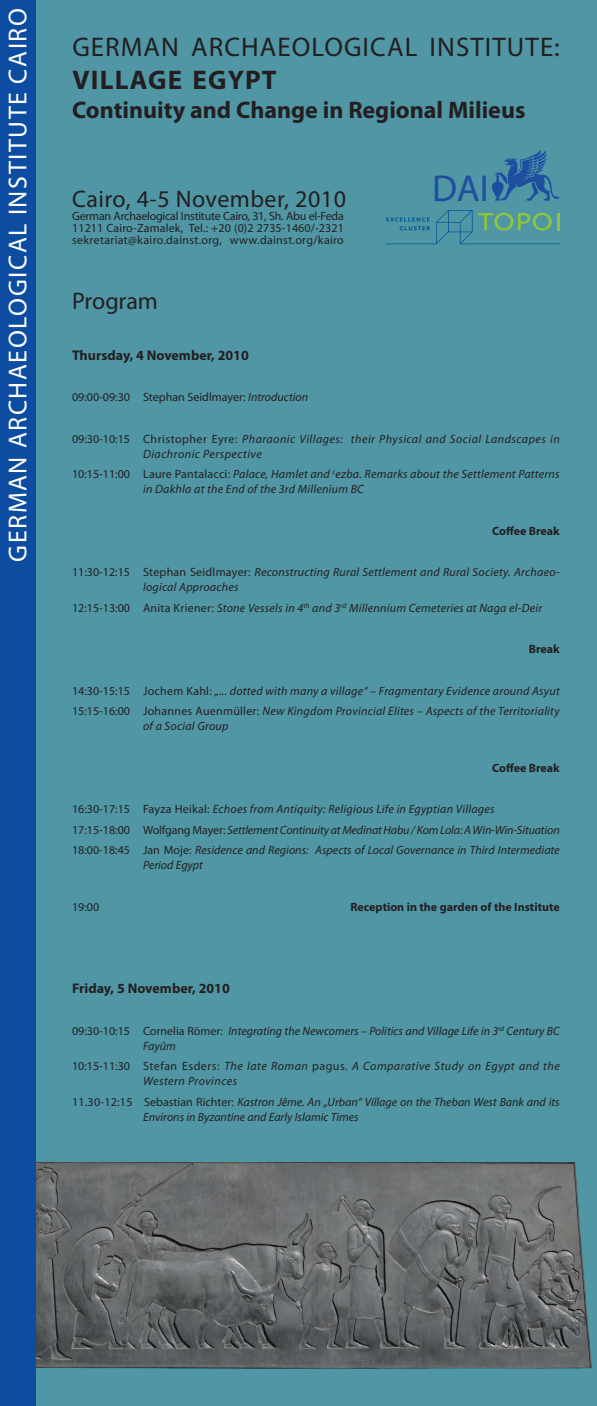
<style>
.page{position:relative;width:597px;height:1406px;background:#fff}
.page>*{position:absolute;margin:0;border:0;box-sizing:border-box;transform-origin:0 0}
.t1{font:37.5px "Myriad Pro";color:#1f4e9f}
.t2{font:27px "Myriad Pro";letter-spacing:.04em;color:#231f20}
.t3{font:700 27px "Myriad Pro";letter-spacing:.045em;color:#231f20}
.t4{font:26px "Myriad Pro";letter-spacing:.06em;color:#fff}
.t5{font:700 24px "Myriad Pro";color:#231f20}
.t6{font:24px "Myriad Pro";letter-spacing:.015em;color:#231f20}
.t7{font:24px "Myriad Pro";letter-spacing:-.005em;color:#231f20}
.t8{font:700 14px "Myriad Pro";color:#231f20}
.t9{font:italic 12px/15px "Myriad Pro";letter-spacing:.02em;color:#231f20}
.t10{font:italic 12px/15px "Myriad Pro";color:#231f20}
.t11{font:italic 12px/15px "Myriad Pro";letter-spacing:.04em;color:#231f20}
.t12{font:12px/12px "Myriad Pro";letter-spacing:-.02em;color:#231f20}
.t13{font:italic 12px "Myriad Pro";letter-spacing:-.01em;color:#231f20}
.t14{font:700 12px "Myriad Pro";color:#231f20}
.t15{font:12px "Myriad Pro";letter-spacing:.025em;color:#231f20}
.t16{font:12px "Myriad Pro";color:#231f20}
.s1{font-style:italic}
.s2{font-style:normal}
</style>
<div class="page">
<div style="left:36px;top:0;width:560px;height:1405px;background:#5096a5"></div>
<svg style="left:386px;top:210px;width:173px;height:34px"></svg>
<img style="left:36px;top:1162px;width:538px;height:207px">
<div style="left:0;top:0;width:36px;height:1405px;background:#0d4da1"></div>
<svg style="left:492px;top:150px;width:67px;height:51px"></svg>
<svg style="left:574px;top:1160px;width:23px;height:246px"></svg>
<p class="t4" style="left:2px;top:562px;width:555px;rotate:-90deg">GERMAN ARCHAEOLOGICAL INSTITUTE CAIRO</p>
<p class="t2" style="left:72px;top:31px;width:488px">GERMAN ARCHAEOLOGICAL INSTITUTE:</p>
<p class="t3" style="left:72px;top:62px;width:206px">VILLAGE EGYPT</p>
<p class="t5" style="left:72px;top:95px;width:454px">Continuity and Change in Regional Milieus</p>
<p class="t6" style="left:72px;top:185px;width:275px">Cairo, 4-5 November, 2010</p>
<p class="t12" style="left:72px;top:210px;width:273px">German Archaelogical Institute Cairo, 31, Sh. Abu el-Feda<br>11211 Cairo-Zamalek, Tel.: +20 (0)2 2735-1460/-2321</p>
<p class="t15" style="left:72px;top:233px;width:273px">sekretariat@kairo.dainst.org, www.dainst.org/kairo</p>
<p class="t1" style="left:432px;top:165px;width:58px">DAI</p>
<p class="t7" style="left:72px;top:286px;width:87px">Program</p>
<p class="t8" style="left:72px;top:346px;width:178px">Thursday, 4 November, 2010</p>
<p class="t16" style="left:72px;top:390px;width:237px">09:00-09:30 Stephan Seidlmayer: <span class="s1">Introduction</span></p>
<p class="t11" style="left:143px;top:431px;width:418px;text-indent:-71px"><span class="s2">09:30-10:15 Christopher Eyre:</span> Pharaonic Villages: their Physical and Social Landscapes in<br>Diachronic Perspective</p>
<p class="t9" style="left:143px;top:467px;width:418px;text-indent:-71px"><span class="s2">10:15-11:00 Laure Pantalacci:</span> Palace, Hamlet and <sup>c</sup>ezba. Remarks about the Settlement Patterns in Dakhla at the End of the 3rd Millenium BC</p>
<p class="t14" style="left:492px;top:523px;width:69px">Coffee Break</p>
<p class="t9" style="left:143px;top:564px;width:418px;text-indent:-71px"><span class="s2">11:30-12:15 Stephan Seidlmayer:</span> Reconstructing Rural Settlement and Rural Society. Archaeo&shy;logical Approaches</p>
<p class="t9" style="left:72px;top:600px;width:471px"><span class="s2">12:15-13:00 Anita Kriener:</span> Stone Vessels in 4<sup>th</sup> and 3<sup>rd</sup> Millennium Cemeteries at Naga el-Deir</p>
<p class="t14" style="left:528px;top:641px;width:32px">Break</p>
<p class="t9" style="left:72px;top:683px;width:489px"><span class="s2">14:30-15:15 Jochem Kahl:</span> „... dotted with many a village“ – Fragmentary Evidence around Asyut</p>
<p class="t9" style="left:143px;top:703px;width:418px;text-indent:-71px"><span class="s2">15:15-16:00 Johannes Auenmüller:</span> New Kingdom Provincial Elites – Aspects of the Territoriality of a Social Group</p>
<p class="t14" style="left:492px;top:759px;width:69px">Coffee Break</p>
<p class="t9" style="left:72px;top:801px;width:423px"><span class="s2">16:30-17:15 Fayza Heikal:</span> Echoes from Antiquity: Religious Life in Egyptian Villages</p>
<p class="t13" style="left:72px;top:822px;width:489px"><span class="s2">17:15-18:00 Wolfgang Mayer:</span> Settlement Continuity at Medinat Habu / Kom Lola: A Win-Win-Situation</p>
<p class="t10" style="left:143px;top:842px;width:418px;text-indent:-71px"><span class="s2">18:00-18:45 Jan Moje:</span> Residence and Regions: Aspects of Local Governance in Third Intermediate<br>Period Egypt</p>
<p class="t16" style="left:72px;top:899px;width:29px">19:00</p>
<p class="t14" style="left:350px;top:898px;width:211px">Reception in the garden of the Institute</p>
<p class="t8" style="left:72px;top:979px;width:159px">Friday, 5 November, 2010</p>
<p class="t10" style="left:143px;top:1023px;width:418px;text-indent:-71px"><span class="s2">09:30-10:15 Cornelia Römer:</span> Integrating the Newcomers – Politics and Village Life in 3<sup>rd</sup> Century BC<br>Fayûm</p>
<p class="t11" style="left:143px;top:1058px;width:418px;text-indent:-71px"><span class="s2">10:15-11:30 Stefan Esders:</span> The late Roman <span class="s2">pagus</span>. A Comparative Study on Egypt and the<br>Western Provinces</p>
<p class="t10" style="left:143px;top:1094px;width:418px;text-indent:-71px"><span class="s2">11.30-12:15 Sebastian Richter:</span> Kastron Jême. An „Urban“ Village on the Theban West Bank and its<br>Environs in Byzantine and Early Islamic Times</p>
</div>
